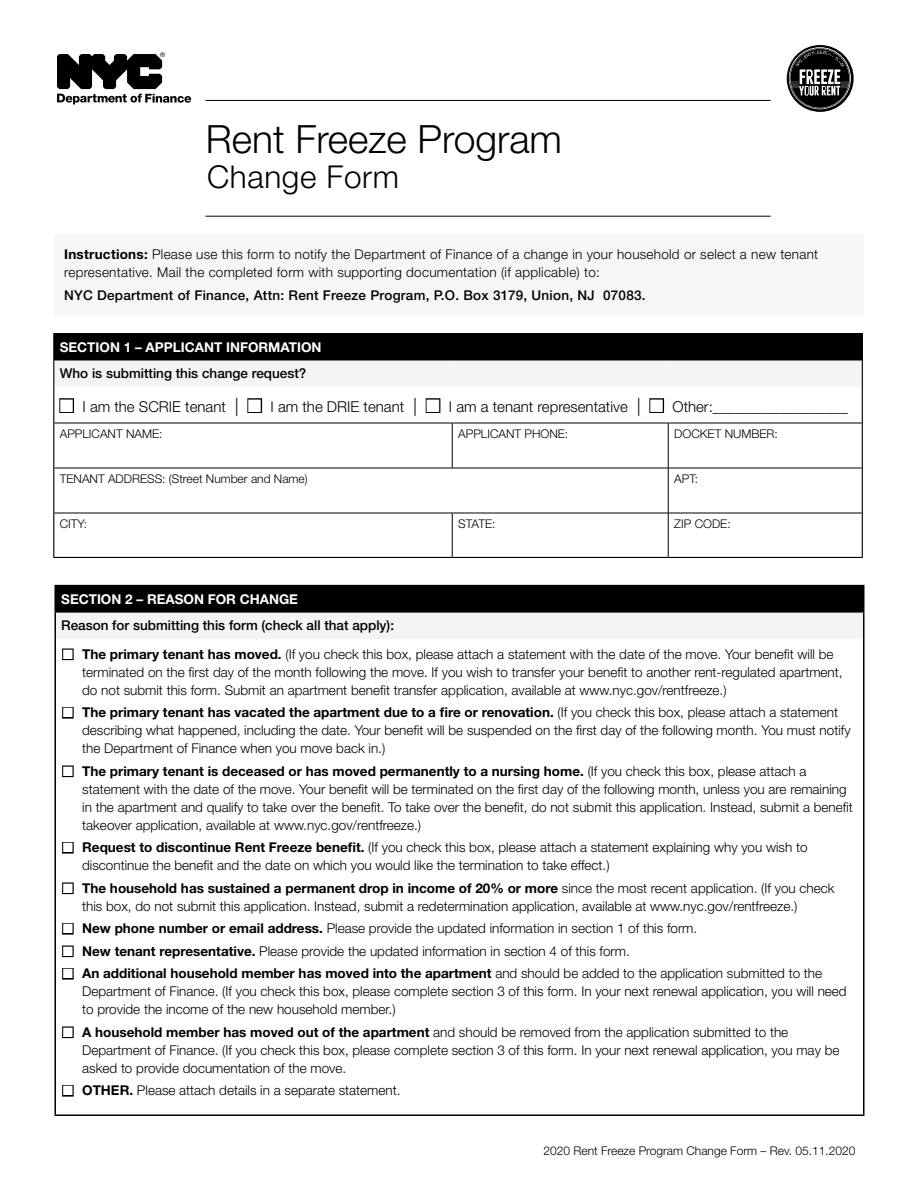
<style>
.page{position:relative;width:918px;height:1188px;background:#fff}
.page>*{position:absolute;margin:0;border:0;box-sizing:border-box;transform-origin:0 0}
.t1{font:300 39px "Helvetica Neue LT Std";color:#000}
.t2{font:300 31.5px "Helvetica Neue LT Std";letter-spacing:.02em;color:#000}
.t3{font:300 15px "Helvetica Neue LT Std";color:#000}
.t4{font:300 13.5px/18px "Helvetica Neue LT Std";color:#000}
.t5{font:300 13.5px/18px "Helvetica Neue LT Std";letter-spacing:.02em;color:#000}
.t6{font:500 13.5px "Helvetica Neue LT Std";letter-spacing:.02em;color:#000}
.t7{font:700 13.5px "Helvetica Neue LT Std";color:#fff}
.t8{font:500 13.5px "Helvetica Neue LT Std";color:#000}
.t9{font:300 12px "Helvetica Neue LT Std";color:#000}
.t10{font:6.15px "Helvetica Neue";color:#000}
.s1{font-weight:700}
.s2{font-size:18px}
.s3{font-weight:500}
</style>
<div class="page">
<div style="left:55px;top:586px;width:809px;height:26px;background:#000"></div>
<div style="left:55px;top:612px;width:809px;height:27px;background:#f3f4f4"></div>
<hr style="left:54px;top:585px;width:810px;height:1px;background:#000">
<hr style="left:54px;top:586px;width:2px;height:25px;background:#000">
<hr style="left:863px;top:586px;width:2px;height:25px;background:#000">
<hr style="left:54px;top:611px;width:810px;height:2px;background:#000">
<hr style="left:54px;top:613px;width:2px;height:26px;background:#000">
<hr style="left:863px;top:613px;width:2px;height:26px;background:#000">
<hr style="left:54px;top:639px;width:2px;height:475px;background:#000">
<hr style="left:863px;top:639px;width:2px;height:475px;background:#000">
<hr style="left:54px;top:1114px;width:810px;height:2px;background:#000">
<div style="left:54px;top:234px;width:810px;height:81px;background:#f6f6f6"></div>
<div style="left:54px;top:334px;width:808px;height:26px;background:#000"></div>
<div style="left:54px;top:360px;width:808px;height:27px;background:#f3f4f4"></div>
<hr style="left:53px;top:333px;width:399px;height:1px;background:#000">
<hr style="left:452px;top:333px;width:216px;height:1px;background:#000">
<hr style="left:668px;top:333px;width:195px;height:1px;background:#000">
<svg style="left:53px;top:334px;width:1px;height:53px"></svg>
<svg style="left:862px;top:334px;width:1px;height:53px"></svg>
<hr style="left:53px;top:387px;width:1px;height:36px;background:#000">
<hr style="left:862px;top:387px;width:1px;height:36px;background:#000">
<hr style="left:53px;top:423px;width:1px;height:45px;background:#000">
<hr style="left:862px;top:423px;width:1px;height:45px;background:#000">
<hr style="left:53px;top:468px;width:1px;height:45px;background:#000">
<hr style="left:862px;top:468px;width:1px;height:45px;background:#000">
<hr style="left:53px;top:513px;width:1px;height:44px;background:#000">
<hr style="left:862px;top:513px;width:1px;height:44px;background:#000">
<hr style="left:53px;top:557px;width:399px;height:1px;background:#000">
<hr style="left:452px;top:557px;width:216px;height:1px;background:#000">
<hr style="left:668px;top:557px;width:195px;height:1px;background:#000">
<hr style="left:54px;top:360px;width:398px;height:1px;background:#000">
<hr style="left:452px;top:360px;width:216px;height:1px;background:#000">
<hr style="left:668px;top:360px;width:194px;height:1px;background:#000">
<hr style="left:54px;top:423px;width:398px;height:1px;background:#000">
<hr style="left:452px;top:423px;width:216px;height:1px;background:#000">
<hr style="left:668px;top:423px;width:194px;height:1px;background:#000">
<hr style="left:452px;top:423px;width:1px;height:45px;background:#000">
<hr style="left:668px;top:423px;width:1px;height:45px;background:#000">
<hr style="left:54px;top:468px;width:398px;height:1px;background:#000">
<hr style="left:452px;top:468px;width:216px;height:1px;background:#000">
<hr style="left:668px;top:468px;width:194px;height:1px;background:#000">
<hr style="left:668px;top:468px;width:1px;height:45px;background:#000">
<hr style="left:54px;top:513px;width:398px;height:1px;background:#000">
<hr style="left:452px;top:513px;width:216px;height:1px;background:#000">
<hr style="left:452px;top:513px;width:1px;height:44px;background:#000">
<hr style="left:668px;top:513px;width:194px;height:1px;background:#000">
<hr style="left:668px;top:513px;width:1px;height:44px;background:#000">
<hr style="left:206px;top:216px;width:565px;height:1px;background:#000">
<svg style="left:787px;top:45px;width:67px;height:67px"></svg>
<svg style="left:57px;top:54px;width:134px;height:50px"></svg>
<hr style="left:206px;top:100px;width:565px;height:1px;background:#000">
<p class="t10" style="left:160px;top:50px;width:6px">®</p>
<h1 class="t1" style="left:206px;top:115px;width:358px">Rent Freeze Program</h1>
<h2 class="t2" style="left:207px;top:157px;width:193px">Change Form</h2>
<p class="t5" style="left:64px;top:245px;width:756px"><span class="s1">Instructions:</span> Please use this form to notify the Department of Finance of a change in your household or select a new tenant representative. Mail the completed form with supporting documentation (if applicable) to:</p>
<p class="t6" style="left:64px;top:287px;width:583px">NYC Department of Finance, Attn: Rent Freeze Program, P.O. Box 3179, Union, NJ 07083.</p>
<p class="t7" style="left:60px;top:338px;width:263px">SECTION 1 – APPLICANT INFORMATION</p>
<p class="t8" style="left:60px;top:365px;width:248px">Who is submitting this change request?</p>
<p class="t3" style="left:60px;top:397px;width:790px">■ I am the SCRIE tenant <span class="s2">|</span> ■ I am the DRIE tenant <span class="s2">|</span> ■ I am a tenant representative <span class="s2">|</span> ■ Other:__________________</p>
<p class="t9" style="left:60px;top:426px;width:104px">APPLICANT NAME:</p>
<p class="t9" style="left:458px;top:426px;width:112px">APPLICANT PHONE:</p>
<p class="t9" style="left:674px;top:426px;width:105px">DOCKET NUMBER:</p>
<p class="t9" style="left:60px;top:471px;width:249px">TENANT ADDRESS: (Street Number and Name)</p>
<p class="t9" style="left:674px;top:471px;width:25px">APT:</p>
<p class="t9" style="left:60px;top:516px;width:29px">CITY:</p>
<p class="t9" style="left:458px;top:516px;width:39px">STATE:</p>
<p class="t9" style="left:674px;top:516px;width:58px">ZIP CODE:</p>
<p class="t7" style="left:61px;top:590px;width:238px">SECTION 2 – REASON FOR CHANGE</p>
<p class="t4" style="left:82px;top:611px;width:753px;line-height:28.8px;text-indent:-21px"><span class="s3">Reason for submitting this form (check all that apply):<br></span><span class="s1">The primary tenant has moved.</span> (If you check this box, please attach a statement with the date of the move. Your benefit will be</p>
<p class="t4" style="left:82px;top:663px;width:762px">terminated on the first day of the month following the move. If you wish to transfer your benefit to another rent-regulated apartment, do not submit this form. Submit an apartment benefit transfer application, available at www.nyc.gov/rentfreeze.)</p>
<p class="t4" style="left:82px;top:703px;width:770px"><span class="s1">The primary tenant has vacated the apartment due to a fire or renovation.</span> (If you check this box, please attach a statement describing what happened, including the date. Your benefit will be suspended on the first day of the following month. You must notify the Department of Finance when you move back in.)</p>
<p class="t4" style="left:82px;top:762px;width:772px"><span class="s1">The primary tenant is deceased or has moved permanently to a nursing home.</span> (If you check this box, please attach a statement with the date of the move. Your benefit will be terminated on the first day of the following month, unless you are remaining in the apartment and qualify to take over the benefit. To take over the benefit, do not submit this application. Instead, submit a benefit takeover application, available at www.nyc.gov/rentfreeze.)</p>
<p class="t4" style="left:82px;top:838px;width:727px"><span class="s1">Request to discontinue Rent Freeze benefit.</span> (If you check this box, please attach a statement explaining why you wish to discontinue the benefit and the date on which you would like the termination to take effect.)</p>
<p class="t4" style="left:82px;top:879px;width:754px"><span class="s1">The household has sustained a permanent drop in income of 20% or more</span> since the most recent application. (If you check this box, do not submit this application. Instead, submit a redetermination application, available at www.nyc.gov/rentfreeze.)</p>
<p class="t4" style="left:82px;top:917px;width:741px;line-height:22.5px"><span class="s1">New phone number or email address.</span> Please provide the updated information in section 1 of this form.<br><span class="s1">New tenant representative.</span> Please provide the updated information in section 4 of this form.<br><span class="s1">An additional household member has moved into the apartment</span> and should be added to the application submitted to the</p>
<p class="t4" style="left:82px;top:982px;width:766px">Department of Finance. (If you check this box, please complete section 3 of this form. In your next renewal application, you will need to provide the income of the new household member.)</p>
<p class="t4" style="left:82px;top:1023px;width:759px"><span class="s1">A household member has moved out of the apartment</span> and should be removed from the application submitted to the<br>Department of Finance. (If you check this box, please complete section 3 of this form. In your next renewal application, you may be asked to provide documentation of the move.</p>
<p class="t4" style="left:82px;top:1081px;width:320px"><span class="s1">OTHER.</span> Please attach details in a separate statement.</p>
<p class="t9" style="left:544px;top:1143px;width:313px">2020 Rent Freeze Program Change Form – Rev. 05.11.2020</p>
</div>
